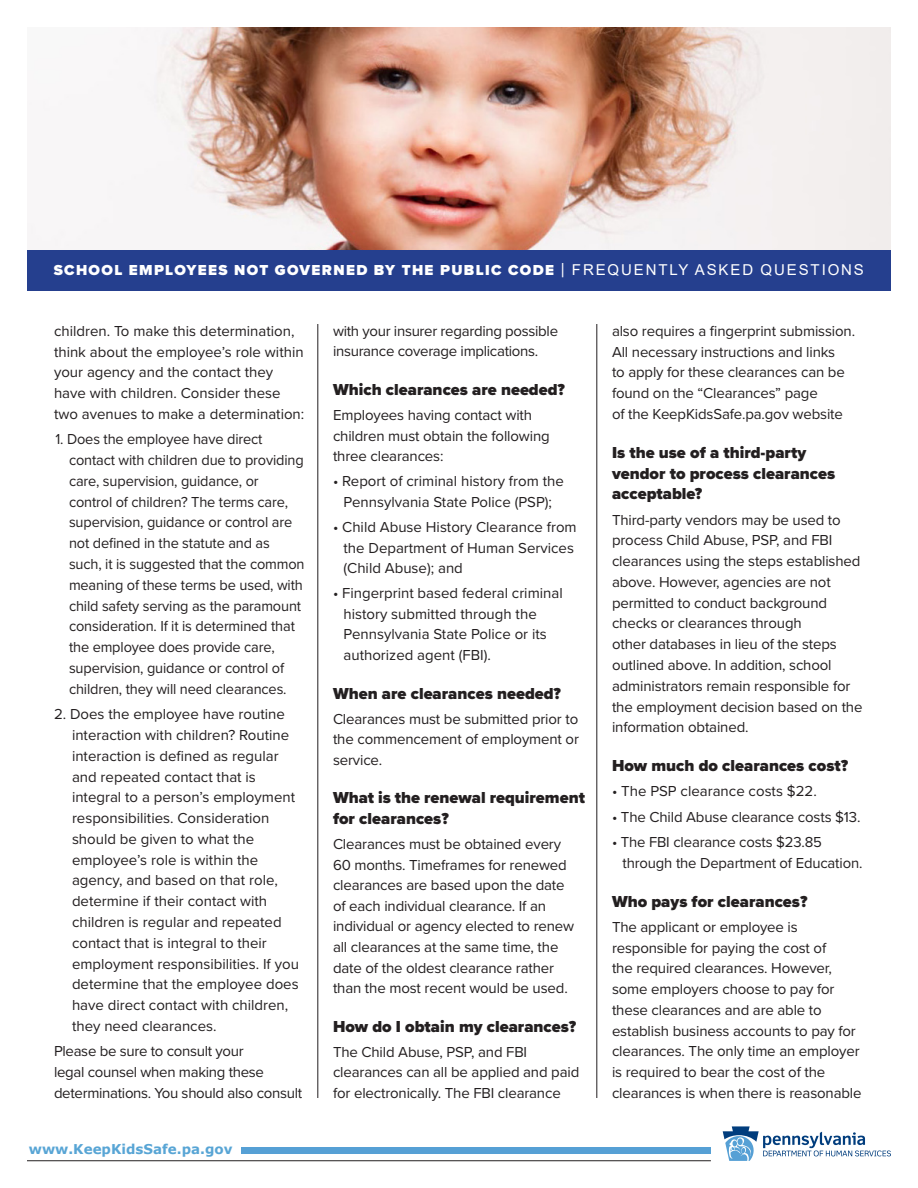
<style>
.page{position:relative;width:918px;height:1188px;background:#fff}
.page>*{position:absolute;margin:0;border:0;box-sizing:border-box;transform-origin:0 0}
.t1{font:900 16.5px/20.7px "Proxima Nova";color:#231f20}
.t2{font:15px/20.9px "Proxima Nova";letter-spacing:-.01em;color:#231f20}
.t3{font:900 15px "Proxima Nova";letter-spacing:.09em;color:#fff}
.t4{font:700 13.5px "Verdana";color:#58a5d5}
.s1{font-family:"Arial";font-weight:400}
</style>
<div class="page">
<img style="left:31px;top:27px;width:860px;height:223px">
<div style="left:27px;top:250px;width:864px;height:41px;background:#253f8e"></div>
<div style="left:241px;top:1148px;width:470px;height:6px;background:#56a0d5"></div>
<hr style="left:27px;top:1160px;width:684px;height:1px;background:#231f20">
<svg style="left:723px;top:1126px;width:168px;height:35px"></svg>
<div style="left:737px;top:1138px;width:6px;height:7px;background:#56a0d5;border-radius:50%"></div>
<hr style="left:318px;top:324px;width:1px;height:774px;background:#231f20">
<hr style="left:597px;top:324px;width:1px;height:774px;background:#231f20">
<p class="t3" style="left:54px;top:259px;width:812px">SCHOOL EMPLOYEES NOT GOVERNED BY THE PUBLIC CODE <span class="s1">| FREQUENTLY ASKED QUESTIONS</span></p>
<p class="t2" style="left:54px;top:320px;width:252px">children. To make this determination, think about the employee’s role within your agency and the contact they have with children. Consider these two avenues to make a determination:</p>
<p class="t2" style="left:69px;top:428px;width:237px;text-indent:-14px">1. Does the employee have direct contact with children due to providing care, supervision, guidance, or control of children? The terms care, supervision, guidance or control are not defined in the statute and as such, it is suggested that the common meaning of these terms be used, with child safety serving as the paramount consideration. If it is determined that the employee does provide care, supervision, guidance or control of children, they will need clearances.</p>
<p class="t2" style="left:72px;top:703px;width:228px;text-indent:-18px">2. Does the employee have routine interaction with children? Routine interaction is defined as regular and repeated contact that is integral to a person’s employment responsibilities. Consideration should be given to what the employee’s role is within the agency, and based on that role, determine if their contact with children is regular and repeated contact that is integral to their employment responsibilities. If you determine that the employee does have direct contact with children, they need clearances.</p>
<p class="t2" style="left:54px;top:1040px;width:250px">Please be sure to consult your<br>legal counsel when making these determinations. You should also consult</p>
<p class="t4" style="left:29px;top:1140px;width:205px">www.KeepKidsSafe.pa.gov</p>
<p class="t2" style="left:333px;top:320px;width:227px">with your insurer regarding possible insurance coverage implications.</p>
<p class="t1" style="left:333px;top:379px;width:234px">Which clearances are needed?</p>
<p class="t2" style="left:333px;top:404px;width:218px">Employees having contact with children must obtain the following three clearances:</p>
<p class="t2" style="left:333px;top:470px;width:232px;text-align:center">• Report of criminal history from the<br>Pennsylvania State Police (PSP);</p>
<p class="t2" style="left:344px;top:516px;width:235px;text-indent:-10px">• Child Abuse History Clearance from the Department of Human Services (Child Abuse); and</p>
<p class="t2" style="left:344px;top:582px;width:221px;text-indent:-10px">• Fingerprint based federal criminal history submitted through the<br>Pennsylvania State Police or its authorized agent (FBI).</p>
<p class="t1" style="left:333px;top:683px;width:230px">When are clearances needed?</p>
<p class="t2" style="left:333px;top:708px;width:247px;text-align:justify">Clearances must be submitted prior to the commencement of employment or service.</p>
<p class="t1" style="left:333px;top:788px;width:254px">What is the renewal requirement for clearances?</p>
<p class="t2" style="left:333px;top:833px;width:243px">Clearances must be obtained every 60 months. Timeframes for renewed clearances are based upon the date of each individual clearance. If an individual or agency elected to renew all clearances at the same time, the date of the oldest clearance rather than the most recent would be used.</p>
<p class="t1" style="left:333px;top:1016px;width:245px">How do I obtain my clearances?</p>
<p class="t2" style="left:333px;top:1041px;width:248px">The Child Abuse, PSP, and FBI clearances can all be applied and paid for electronically. The FBI clearance</p>
<p class="t2" style="left:612px;top:320px;width:245px">also requires a fingerprint submission.<br>All necessary instructions and links<br>to apply for these clearances can be found on the “Clearances” page<br>of the KeepKidsSafe.pa.gov website</p>
<p class="t1" style="left:612px;top:442px;width:225px">Is the use of a third-party vendor to process clearances acceptable?</p>
<p class="t2" style="left:612px;top:509px;width:252px">Third-party vendors may be used to process Child Abuse, PSP, and FBI clearances using the steps established above. However, agencies are not permitted to conduct background checks or clearances through<br>other databases in lieu of the steps outlined above. In addition, school administrators remain responsible for the employment decision based on the information obtained.</p>
<p class="t1" style="left:612px;top:755px;width:238px">How much do clearances cost?</p>
<p class="t2" style="left:612px;top:780px;width:206px">• The PSP clearance costs $22.</p>
<p class="t2" style="left:612px;top:806px;width:250px">• The Child Abuse clearance costs $13.</p>
<p class="t2" style="left:622px;top:831px;width:242px;text-indent:-10px">• The FBI clearance costs $23.85 through the Department of Education.</p>
<p class="t1" style="left:612px;top:891px;width:197px">Who pays for clearances?</p>
<p class="t2" style="left:612px;top:916px;width:251px">The applicant or employee is responsible for paying the cost of<br>the required clearances. However, some employers choose to pay for these clearances and are able to establish business accounts to pay for clearances. The only time an employer is required to bear the cost of the clearances is when there is reasonable</p>
</div>
